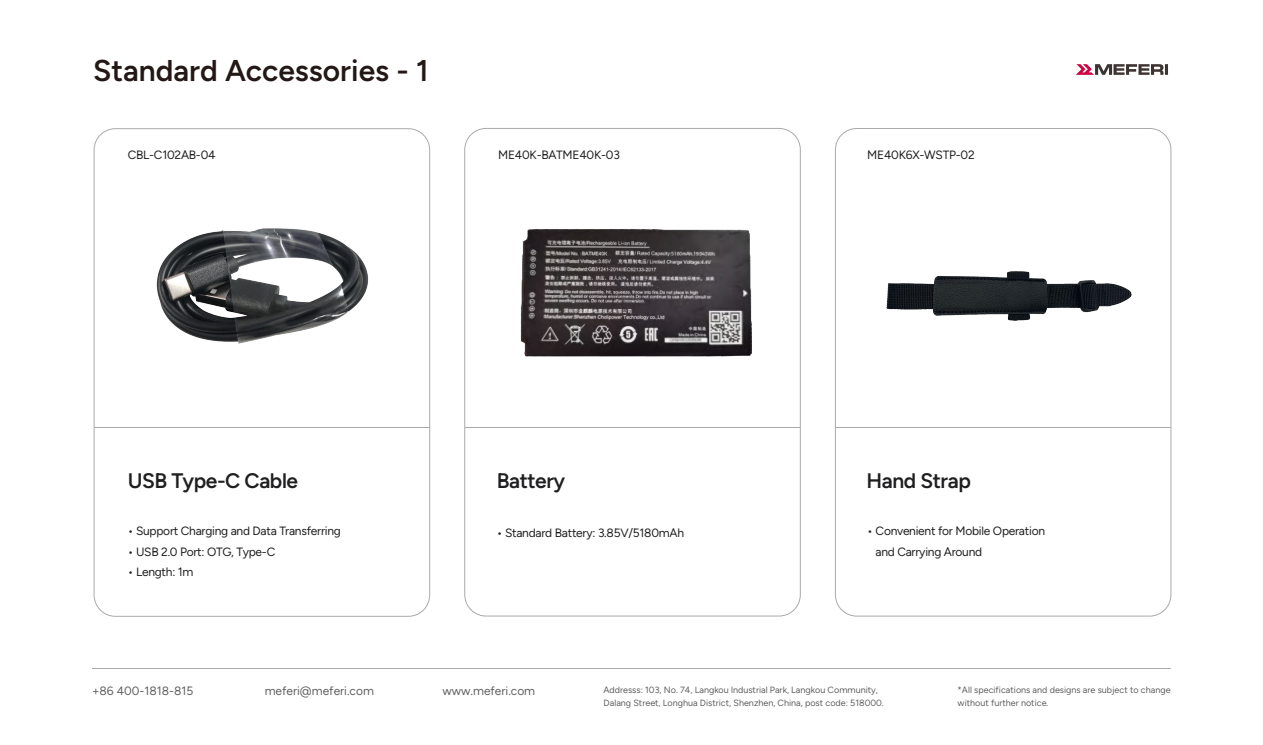
<style>
.page{position:relative;width:1263px;height:745px;background:#fff}
.page>*{position:absolute;margin:0;border:0;box-sizing:border-box;transform-origin:0 0}
.t1{font:600 30px "Figtree";color:#231815}
.t2{font:600 21px "Figtree";letter-spacing:-.02em;color:#1f1f21}
.t3{font:12px/20.5px "Figtree";letter-spacing:-.02em;color:#1f1f21}
.t4{font:12px "Figtree";color:#606060}
.t5{font:9px/13.5px "Figtree";color:#606060}
</style>
<div class="page">
<img style="left:886px;top:271px;width:246px;height:50px">
<hr style="left:92px;top:667px;width:1079px;height:1px;background:#aaa">
<svg style="left:1076px;top:64px;width:92px;height:11px"></svg>
<hr style="left:94px;top:427px;width:336px;height:1px;background:#aaa">
<hr style="left:465px;top:427px;width:335px;height:1px;background:#aaa">
<hr style="left:835px;top:427px;width:336px;height:1px;background:#aaa">
<img style="left:156px;top:228px;width:213px;height:116px">
<img style="left:520px;top:229px;width:232px;height:128px">
<h1 class="t1" style="left:93px;top:53px;width:337px">Standard Accessories - 1</h1>
<p class="t3" style="left:128px;top:144px;width:89px">CBL-C102AB-04</p>
<p class="t3" style="left:498px;top:144px;width:123px">ME40K-BATME40K-03</p>
<p class="t3" style="left:867px;top:144px;width:109px">ME40K6X-WSTP-02</p>
<h2 class="t2" style="left:128px;top:467px;width:172px">USB Type-C Cable</h2>
<p class="t3" style="left:128px;top:520px;width:215px">• Support Charging and Data Transferring</p>
<p class="t3" style="left:128px;top:541px;width:149px">• USB 2.0 Port: OTG, Type-C</p>
<p class="t3" style="left:128px;top:561px;width:67px">• Length: 1m</p>
<h2 class="t2" style="left:866px;top:467px;width:106px">Hand Strap</h2>
<h2 class="t2" style="left:497px;top:467px;width:70px">Battery</h2>
<p class="t3" style="left:497px;top:522px;width:189px">• Standard Battery: 3.85V/5180mAh</p>
<p class="t3" style="left:875px;top:520px;width:171px;text-indent:-8px">• Convenient for Mobile Operation and Carrying Around</p>
<p class="t4" style="left:265px;top:684px;width:111px">meferi@meferi.com</p>
<p class="t4" style="left:442px;top:684px;width:94px">www.meferi.com</p>
<p class="t5" style="left:958px;top:682px;width:214px">*All specifications and designs are subject to change without further notice.</p>
<p class="t4" style="left:92px;top:684px;width:103px">+86 400-1818-815</p>
<p class="t5" style="left:603px;top:682px;width:282px">Addresss: 103, No. 74, Langkou lndustrial Park, Langkou Community,<br>Dalang Street, Longhua District, Shenzhen, China, post code: 518000.</p>
</div>
